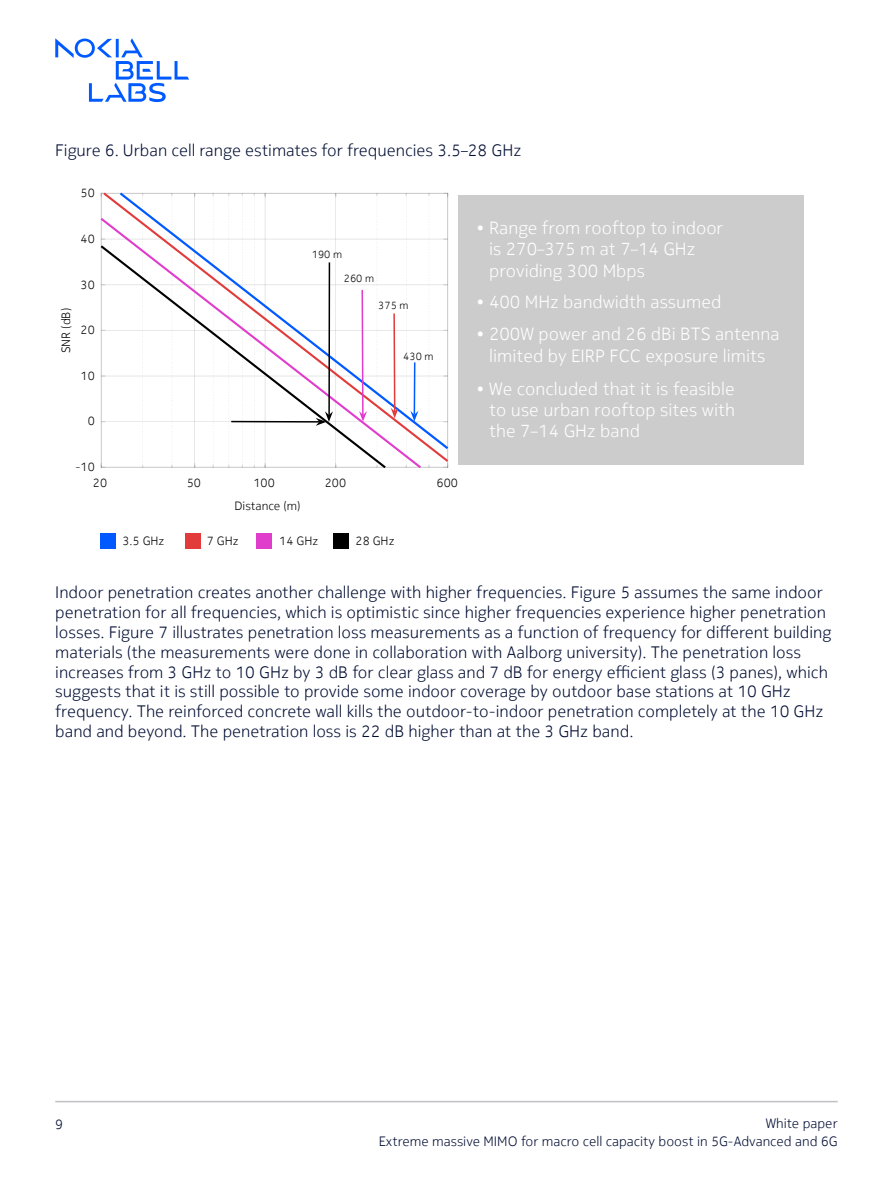
<style>
.page{position:relative;width:893px;height:1188px;background:#fff}
.page>*{position:absolute;margin:0;border:0;box-sizing:border-box;transform-origin:0 0}
.t1{font:300 17.7px/21.1px "Nokia Pure Text";color:#fff}
.t2{font:300 16.5px/19.8px "Nokia Pure Text";color:#000d33}
.t3{font:300 13.5px/18.6px "Nokia Pure Text";color:#000d33;text-align:right}
.t4{font:300 12px "Nokia Pure Text";color:#000}
.t5{font:300 10.5px "Nokia Pure Text";color:#000}
</style>
<div class="page">
<hr style="left:55px;top:1101px;width:783px;height:1px;background:#c1bec6">
<svg style="left:55px;top:38px;width:134px;height:64px"></svg>
<div style="left:459px;top:195px;width:345px;height:270px;background:#ccc"></div>
<svg style="left:443px;top:464px;width:5px;height:4px"></svg>
<svg style="left:101px;top:192px;width:348px;height:272px"></svg>
<svg style="left:100px;top:216px;width:323px;height:252px"></svg>
<hr style="left:231px;top:421px;width:88px;height:2px;background:#000">
<svg style="left:316px;top:411px;width:17px;height:15px"></svg>
<svg style="left:406px;top:193px;width:12px;height:275px"></svg>
<svg style="left:391px;top:312px;width:8px;height:106px"></svg>
<hr style="left:414px;top:362px;width:1px;height:52px;background:#005aff">
<svg style="left:359px;top:288px;width:8px;height:134px"></svg>
<hr style="left:328px;top:262px;width:2px;height:154px;background:#000">
<div style="left:101px;top:533px;width:15px;height:15px;background:#005aff"></div>
<div style="left:185px;top:533px;width:15px;height:15px;background:#e23b3b"></div>
<div style="left:256px;top:533px;width:15px;height:15px;background:#e03dcd"></div>
<div style="left:333px;top:533px;width:15px;height:15px;background:#000"></div>
<p class="t2" style="left:55px;top:141px;width:467px">Figure 6. Urban cell range estimates for frequencies 3.5–28 GHz</p>
<p class="t4" style="left:58px;top:353px;width:47px;rotate:-90deg">SNR (dB)</p>
<p class="t4" style="left:81px;top:186px;width:16px">50</p>
<p class="t4" style="left:81px;top:231px;width:16px">40</p>
<p class="t4" style="left:81px;top:277px;width:16px">30</p>
<p class="t4" style="left:81px;top:322px;width:16px">20</p>
<p class="t4" style="left:81px;top:368px;width:16px">10</p>
<p class="t4" style="left:88px;top:413px;width:9px">0</p>
<p class="t4" style="left:76px;top:459px;width:21px">-10</p>
<p class="t5" style="left:312px;top:248px;width:32px">190 m</p>
<p class="t5" style="left:344px;top:271px;width:32px">260 m</p>
<p class="t5" style="left:378px;top:298px;width:32px">375 m</p>
<p class="t5" style="left:403px;top:349px;width:32px">430 m</p>
<p class="t4" style="left:93px;top:475px;width:16px">20</p>
<p class="t4" style="left:187px;top:475px;width:16px">50</p>
<p class="t4" style="left:253px;top:475px;width:23px">100</p>
<p class="t4" style="left:325px;top:475px;width:23px">200</p>
<p class="t4" style="left:234px;top:499px;width:68px">Distance (m)</p>
<p class="t4" style="left:122px;top:533px;width:43px">3.5 GHz</p>
<p class="t4" style="left:207px;top:533px;width:33px">7 GHz</p>
<p class="t4" style="left:279px;top:533px;width:40px">14 GHz</p>
<p class="t4" style="left:356px;top:533px;width:40px">28 GHz</p>
<p class="t4" style="left:437px;top:475px;width:23px">600</p>
<p class="t1" style="left:489px;top:217px;width:236px;text-indent:-13px">• Range from rooftop to indoor is 270–375 m at 7–14 GHz providing 300 Mbps</p>
<p class="t1" style="left:477px;top:291px;width:246px">• 400 MHz bandwidth assumed</p>
<p class="t1" style="left:477px;top:322px;width:305px;line-height:22px;text-align:center">• 200W power and 26 dBi BTS antenna limited by EIRP FCC exposure limits</p>
<p class="t1" style="left:489px;top:378px;width:247px;text-align:justify;text-indent:-13px">• We concluded that it is feasible to use urban rooftop sites with the 7–14 GHz band</p>
<p class="t2" style="left:55px;top:583px;width:778px">Indoor penetration creates another challenge with higher frequencies. Figure 5 assumes the same indoor penetration for all frequencies, which is optimistic since higher frequencies experience higher penetration losses. Figure 7 illustrates penetration loss measurements as a function of frequency for different building materials (the measurements were done in collaboration with Aalborg university). The penetration loss increases from 3 GHz to 10 GHz by 3 dB for clear glass and 7 dB for energy efficient glass (3 panes), which suggests that it is still possible to provide some indoor coverage by outdoor base stations at 10 GHz frequency. The reinforced concrete wall kills the outdoor-to-indoor penetration completely at the 10 GHz band and beyond. The penetration loss is 22 dB higher than at the 3 GHz band.</p>
<p class="t3" style="left:55px;top:1115px;width:9px">9</p>
<p class="t3" style="left:379px;top:1113px;width:460px">White paper<br>Extreme massive MIMO for macro cell capacity boost in 5G-Advanced and 6G</p>
</div>
